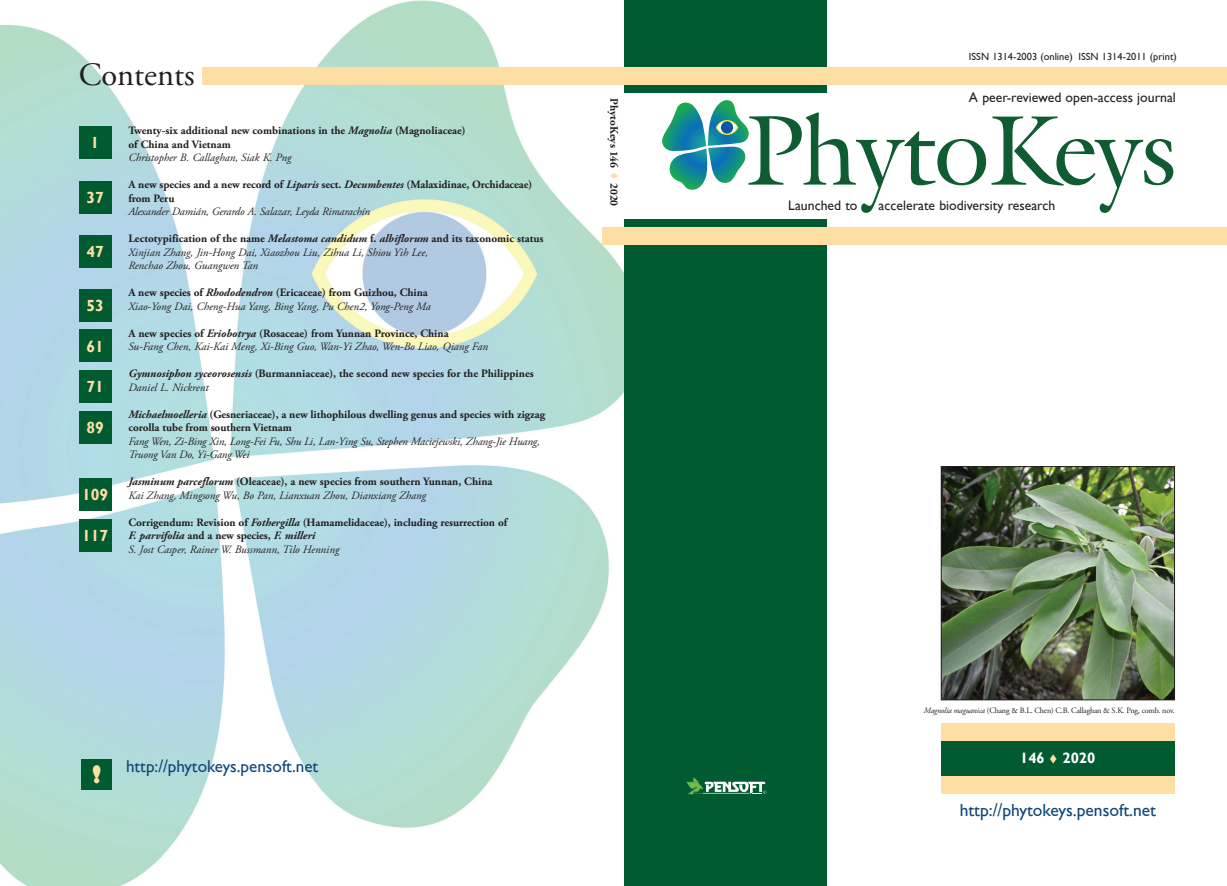
<style>
.page{position:relative;width:1227px;height:886px;background:#fff}
.page>*{position:absolute;margin:0;border:0;box-sizing:border-box;transform-origin:0 0}
.t1{font:32.5px "Adobe Garamond Pro";color:#231f20}
.t2{font:17.5px "Gill Sans";color:#0d467b}
.t3{font:17.12px "Gill Sans";color:#0d467b}
.t4{font:700 16.12px "Gill Sans";color:#ffdea4}
.t5{font:700 15px "Gill Sans";color:#fff}
.t6{font:13.75px "Gill Sans";color:#231f20}
.t7{font:italic 11.25px/13.5px "Adobe Garamond Pro";color:#231f20}
.t8{font:700 11.25px/13.5px "Adobe Garamond Pro";letter-spacing:-.005em;color:#231f20}
.t9{font:10.38px "Gill Sans";color:#231f20}
.t10{font:8.12px "Adobe Garamond Pro";letter-spacing:-.02em;color:#231f20}
.s1{font-style:italic}
.s2{font-weight:700;font-style:normal}
.s3{font-weight:700}
.s4{font-weight:400;font-style:italic}
.s5{color:#ffdea4}
.s6{font-weight:800;font-size:23.25px;color:#ffdea4}
</style>
<div class="page">
<img style="left:943px;top:468px;width:230px;height:230px">
<div style="left:941px;top:466px;width:234px;height:234px;border:1px solid #231f20"></div>
<img style="left:0;top:0;width:659px;height:886px">
<svg style="left:662px;top:100px;width:511px;height:113px"></svg>
<svg style="left:717px;top:121px;width:20px;height:13px"></svg>
<div style="left:721px;top:121px;width:12px;height:13px;background:#1056a3;border-radius:50%"></div>
<div style="left:624px;top:220px;width:202px;height:666px;background:#005b31"></div>
<div style="left:624px;top:0;width:202px;height:92px;background:#005b31"></div>
<div style="left:203px;top:67px;width:1024px;height:18px;background:#ffdea4"></div>
<div style="left:602px;top:227px;width:625px;height:17px;background:#ffdea4"></div>
<div style="left:941px;top:740px;width:234px;height:36px;background:#005b31"></div>
<div style="left:941px;top:723px;width:234px;height:17px;background:#ffdea4"></div>
<div style="left:941px;top:776px;width:234px;height:18px;background:#ffdea4"></div>
<div style="left:79px;top:126px;width:32px;height:33px;background:#005b31"></div>
<div style="left:79px;top:182px;width:32px;height:32px;background:#005b31"></div>
<div style="left:79px;top:235px;width:32px;height:33px;background:#005b31"></div>
<div style="left:79px;top:370px;width:32px;height:33px;background:#005b31"></div>
<div style="left:79px;top:519px;width:32px;height:32px;background:#005b31"></div>
<div style="left:79px;top:330px;width:32px;height:32px;background:#005b31"></div>
<div style="left:79px;top:478px;width:32px;height:32px;background:#005b31"></div>
<div style="left:79px;top:411px;width:32px;height:32px;background:#005b31"></div>
<div style="left:79px;top:289px;width:32px;height:33px;background:#005b31"></div>
<svg style="left:686px;top:777px;width:80px;height:17px"></svg>
<div style="left:82px;top:759px;width:30px;height:30px;background:#005b31"></div>
<h1 class="t1" style="left:79px;top:55px;width:117px">Contents</h1>
<h3 class="t4" style="left:91px;top:133px;width:10px">1</h3>
<p class="t8" style="left:128px;top:124px;width:339px">Twenty-six additional new combinations in the <span class="s1">Magnolia</span> (Magnoliaceae) of China and Vietnam</p>
<p class="t7" style="left:128px;top:151px;width:165px">Christopher B. Callaghan, Siak K. Png</p>
<p class="t8" style="left:128px;top:178px;width:405px">A new species and a new record of <span class="s1">Liparis</span> sect. <span class="s1">Decumbentes</span> (Malaxidinae, Orchidaceae) from Peru</p>
<p class="t7" style="left:128px;top:205px;width:243px">Alexander Damián, Gerardo A. Salazar, Leyda Rimarachín</p>
<p class="t7" style="left:128px;top:232px;width:417px"><span class="s2">Lectotypification of the name</span> <span class="s3">Melastoma candidum</span> <span class="s2">f.</span> <span class="s3">albiflorum</span> <span class="s2">and its taxonomic status<br></span>Xinjian Zhang, Jin-Hong Dai, Xiaozhou Liu, Zihua Li, Shiou Yih Lee,<br>Renchao Zhou, Guangwen Tan</p>
<p class="t7" style="left:128px;top:286px;width:304px"><span class="s2">A new species of</span> <span class="s3">Rhododendron</span> <span class="s2">(Ericaceae) from Guizhou, China<br></span>Xiao-Yong Dai, Cheng-Hua Yang, Bing Yang, Pu Chen2, Yong-Peng Ma</p>
<p class="t7" style="left:128px;top:327px;width:361px"><span class="s2">A new species of</span> <span class="s3">Eriobotrya</span> <span class="s2">(Rosaceae) from Yunnan Province, China<br></span>Su-Fang Chen, Kai-Kai Meng, Xi-Bing Guo, Wan-Yi Zhao, Wen-Bo Liao, Qiang Fan</p>
<p class="t8" style="left:128px;top:367px;width:407px"><span class="s1">Gymnosiphon syceorosensis</span> (Burmanniaceae), the second new species for the Philippines<br><span class="s4">Daniel L. Nickrent</span></p>
<p class="t8" style="left:128px;top:408px;width:418px"><span class="s1">Michaelmoelleria</span> (Gesneriaceae), a new lithophilous dwelling genus and species with zigzag corolla tube from southern Vietnam</p>
<p class="t7" style="left:128px;top:435px;width:413px">Fang Wen, Zi-Bing Xin, Long-Fei Fu, Shu Li, Lan-Ying Su, Stephen Maciejewski, Zhang-Jie Huang,<br>Truong Van Do, Yi-Gang Wei</p>
<p class="t7" style="left:128px;top:475px;width:366px"><span class="s3">Jasminum parceflorum</span> <span class="s2">(Oleaceae), a new species from southern Yunnan, China<br></span>Kai Zhang, Mingsong Wu, Bo Pan, Lianxuan Zhou, Dianxiang Zhang</p>
<p class="t8" style="left:128px;top:516px;width:380px">Corrigendum: Revision of <span class="s1">Fothergilla</span> (Hamamelidaceae), including resurrection of<br><span class="s1">F. parvifolia</span> and a new species, <span class="s1">F. milleri<br></span><span class="s4">S. Jost Casper, Rainer W. Bussmann, Tilo Henning</span></p>
<h3 class="t4" style="left:86px;top:188px;width:19px">37</h3>
<h3 class="t4" style="left:86px;top:242px;width:19px">47</h3>
<h3 class="t4" style="left:86px;top:296px;width:19px">53</h3>
<h3 class="t4" style="left:86px;top:336px;width:19px">61</h3>
<h3 class="t4" style="left:86px;top:377px;width:19px">71</h3>
<h3 class="t4" style="left:86px;top:418px;width:19px">89</h3>
<h3 class="t4" style="left:82px;top:485px;width:28px">109</h3>
<h3 class="t4" style="left:82px;top:526px;width:28px">117</h3>
<p class="t8" style="left:621px;top:98px;width:110px;rotate:90deg">PhytoKeys 146 <span class="s5">▼</span> 2020</p>
<h3 class="t3" style="left:92px;top:757px;width:228px"><span class="s6">!</span> http://phytokeys.pensoft.net</h3>
<p class="t9" style="left:969px;top:51px;width:209px">ISSN 1314-2003 (online) ISSN 1314-2011 (print)</p>
<p class="t6" style="left:969px;top:89px;width:208px">A peer-reviewed open-access journal</p>
<p class="t6" style="left:788px;top:197px;width:71px">Launched to</p>
<p class="t6" style="left:878px;top:197px;width:178px">accelerate biodiversity research</p>
<p class="t10" style="left:924px;top:705px;width:252px"><span class="s1">Magnolia maguanica</span> (Chang &amp; B.L. Chen) C.B. Callaghan &amp; S.K. Png, comb. nov.</p>
<h3 class="t5" style="left:1020px;top:749px;width:77px">146 <span class="s5">▼</span> 2020</h3>
<h2 class="t2" style="left:959px;top:800px;width:198px">http://phytokeys.pensoft.net</h2>
</div>
